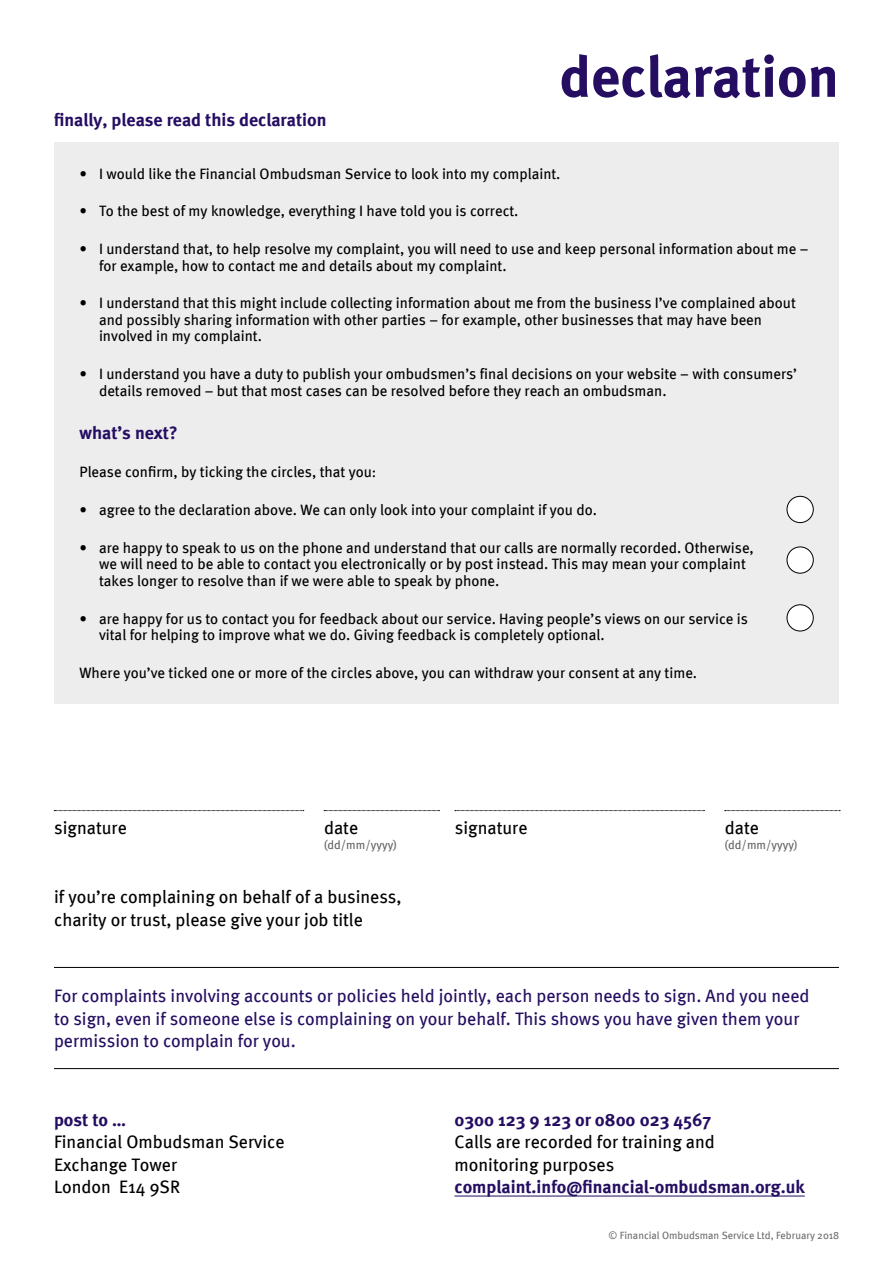
<style>
.page{position:relative;width:893px;height:1263px;background:#fff}
.page>*{position:absolute;margin:0;border:0;box-sizing:border-box;transform-origin:0 0}
.t1{font:700 57.6px "Meta";color:#250e62}
._12pt{font:18px/22.5px "Meta";color:#250e62}
.Question{font:700 18px/22.5px "Meta";color:#250e62}
._12pt-2{font:18px/22.5px "Meta";color:#000}
.Question-2{font:18px/22.5px "Meta";color:#000}
._12pt_address{font:18px "Meta";color:#000}
.Body{font:15px/16.5px "Meta";color:#000}
.Body-2{font:12px "Meta";color:#646363}
.Body-3{font:10.5px "Meta";color:#706f6f}
.s1{font-weight:700;color:#250e62}
.s2{font-weight:400;color:#000}
</style>
<div class="page">
<hr style="left:54px;top:1068px;width:785px;height:1px;background:#000">
<hr style="left:54px;top:967px;width:785px;height:1px;background:#000">
<svg style="left:54px;top:810px;width:250px;height:1px"></svg>
<svg style="left:455px;top:810px;width:249px;height:1px"></svg>
<svg style="left:725px;top:810px;width:115px;height:1px"></svg>
<svg style="left:324px;top:810px;width:115px;height:1px"></svg>
<div style="left:54px;top:142px;width:785px;height:561px;background:#ededed"></div>
<div style="left:787px;top:496px;width:26px;height:27px;background:#fff;border-radius:50%"></div>
<div style="left:787px;top:496px;width:26px;height:27px;border:1px solid #000;border-radius:50%"></div>
<div style="left:787px;top:547px;width:26px;height:26px;background:#fff;border-radius:50%"></div>
<div style="left:787px;top:547px;width:26px;height:26px;border:1px solid #000;border-radius:50%"></div>
<div style="left:787px;top:605px;width:26px;height:26px;background:#fff;border-radius:50%"></div>
<div style="left:787px;top:604px;width:26px;height:27px;border:1px solid #000;border-radius:50%"></div>
<hr style="left:454px;top:1196px;width:351px;height:1px;background:#250e62">
<h1 class="t1" style="left:559px;top:43px;width:281px">declaration</h1>
<p class="Question" style="left:54px;top:108px;width:274px">finally, please read this declaration</p>
<p class="Body" style="left:80px;top:165px;width:482px">• I would like the Financial Ombudsman Service to look into my complaint.</p>
<p class="Body" style="left:80px;top:203px;width:440px">• To the best of my knowledge, everything I have told you is correct.</p>
<p class="Body" style="left:99px;top:240px;width:711px;text-indent:-19px">• I understand that, to help resolve my complaint, you will need to use and keep personal information about me – for example, how to contact me and details about my complaint.</p>
<p class="Body" style="left:99px;top:295px;width:698px;text-indent:-19px">• I understand that this might include collecting information about me from the business I’ve complained about and possibly sharing information with other parties – for example, other businesses that may have been involved in my complaint.</p>
<p class="Body" style="left:99px;top:365px;width:700px;text-indent:-19px">• I understand you have a duty to publish your ombudsmen’s final decisions on your website – with consumers’ details removed – but that most cases can be resolved before they reach an ombudsman.</p>
<p class="Question" style="left:80px;top:422px;width:100px">what’s next?</p>
<p class="Body" style="left:80px;top:463px;width:298px">Please confirm, by ticking the circles, that you:</p>
<p class="Body" style="left:80px;top:501px;width:519px">• agree to the declaration above. We can only look into your complaint if you do.</p>
<p class="Body" style="left:99px;top:539px;width:656px;text-indent:-19px">• are happy to speak to us on the phone and understand that our calls are normally recorded. Otherwise, we will need to be able to contact you electronically or by post instead. This may mean your complaint takes longer to resolve than if we were able to speak by phone.</p>
<p class="Body" style="left:99px;top:610px;width:650px;text-indent:-19px">• are happy for us to contact you for feedback about our service. Having people’s views on our service is vital for helping to improve what we do. Giving feedback is completely optional.</p>
<p class="Body" style="left:80px;top:664px;width:619px">Where you’ve ticked one or more of the circles above, you can withdraw your consent at any time.</p>
<p class="_12pt-2" style="left:54px;top:816px;width:74px">signature</p>
<p class="_12pt_address" style="left:324px;top:817px;width:36px">date</p>
<p class="Body-2" style="left:324px;top:838px;width:74px">(dd/mm/yyyy)</p>
<p class="_12pt-2" style="left:54px;top:885px;width:349px">if you’re complaining on behalf of a business, charity or trust, please give your job title</p>
<p class="_12pt-2" style="left:455px;top:816px;width:74px">signature</p>
<p class="_12pt_address" style="left:725px;top:817px;width:36px">date</p>
<p class="Body-2" style="left:725px;top:838px;width:74px">(dd/mm/yyyy)</p>
<p class="_12pt" style="left:54px;top:984px;width:757px">For complaints involving accounts or policies held jointly, each person needs to sign. And you need to sign, even if someone else is complaining on your behalf. This shows you have given them your permission to complain for you.</p>
<p class="Question-2" style="left:54px;top:1108px;width:232px"><span class="s1">post to …<br></span>Financial Ombudsman Service<br>Exchange Tower<br>London E14 9SR</p>
<p class="Question" style="left:454px;top:1108px;width:352px">0300 123 9 123 or 0800 023 4567<br><span class="s2">Calls are recorded for training and<br>monitoring purposes </span>complaint.info@financial-ombudsman.org.uk</p>
<p class="Body-3" style="left:609px;top:1229px;width:232px">© Financial Ombudsman Service Ltd, February 2018</p>
</div>
